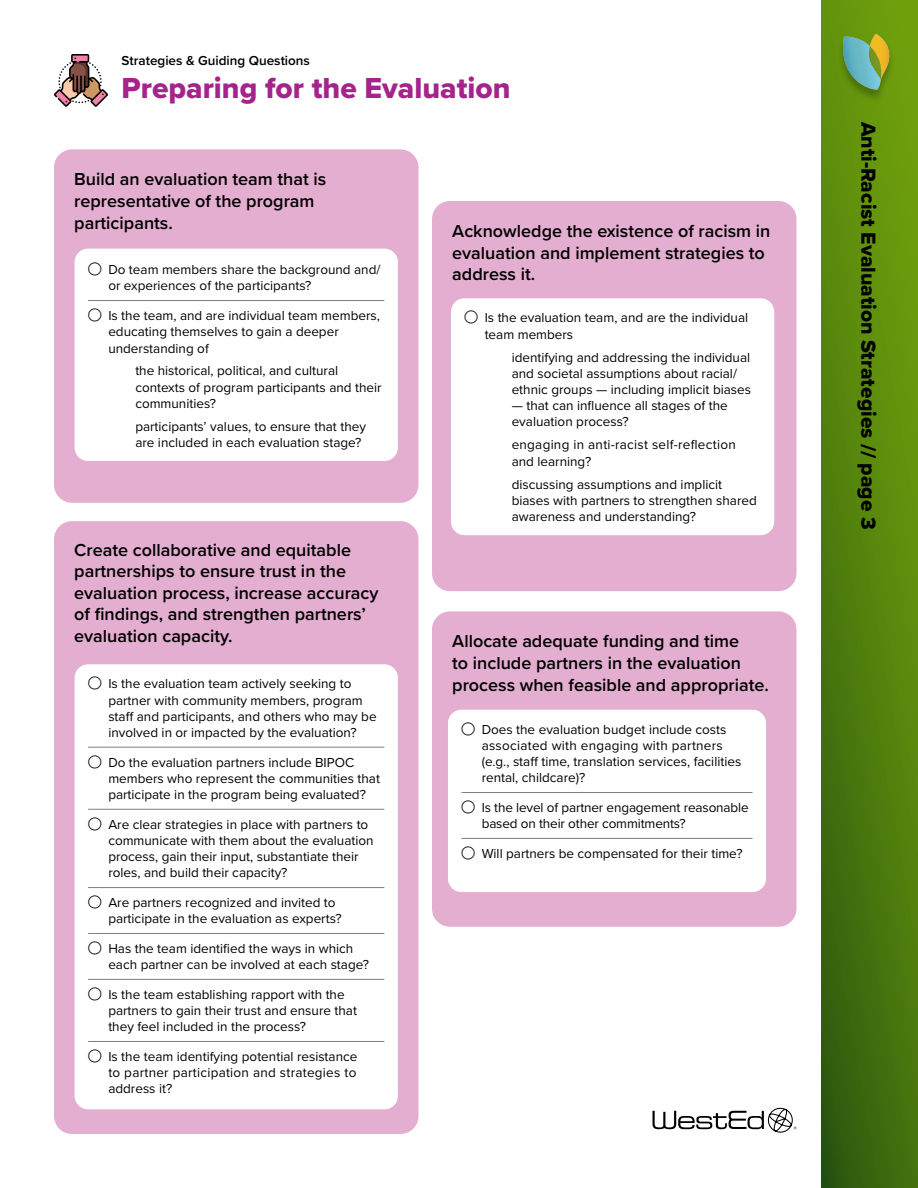
<style>
.page{position:relative;width:918px;height:1188px;background:#fff}
.page>*{position:absolute;margin:0;border:0;box-sizing:border-box;transform-origin:0 0}
.t1{font:30px "Proxima Nova Extrabld";color:#a5238a}
.t2{font:21px "Proxima Nova Extrabld";color:#000101}
.t3{font:600 18px/21.6px "Proxima Nova";color:#000}
.t4{font:13.5px/16.2px "Proxima Nova";color:#000}
.t5{font:13.5px/16.2px "Proxima Nova";letter-spacing:.02em;color:#000}
.t6{font:600 13.5px "Proxima Nova";color:#000}
</style>
<div class="page">
<svg style="left:652px;top:1108px;width:144px;height:25px"></svg>
<svg style="left:822px;top:0;width:96px;height:1188px;background:#51800d"></svg>
<div style="left:837px;top:35px;width:59px;height:68px;background:#000;opacity:.25"></div>
<svg style="left:841px;top:34px;width:50px;height:56px;background:#7aa663"></svg>
<svg style="left:54px;top:54px;width:54px;height:53px"></svg>
<div style="left:54px;top:149px;width:364px;height:354px;background:#e4aed0;border-radius:18px"></div>
<div style="left:75px;top:249px;width:323px;height:212px;background:#fff;border-radius:14px"></div>
<hr style="left:88px;top:300px;width:296px;height:1px;background:#7d7e82">
<div style="left:54px;top:521px;width:364px;height:613px;background:#e4aed0;border-radius:18px"></div>
<div style="left:75px;top:664px;width:323px;height:445px;background:#fff;border-radius:14px"></div>
<hr style="left:88px;top:747px;width:296px;height:1px;background:#7d7e82">
<hr style="left:88px;top:809px;width:296px;height:1px;background:#7d7e82">
<hr style="left:88px;top:887px;width:296px;height:1px;background:#7d7e82">
<hr style="left:88px;top:933px;width:296px;height:1px;background:#7d7e82">
<hr style="left:88px;top:979px;width:296px;height:1px;background:#7d7e82">
<hr style="left:88px;top:1041px;width:296px;height:1px;background:#7d7e82">
<div style="left:432px;top:201px;width:364px;height:390px;background:#e4aed0;border-radius:18px"></div>
<div style="left:451px;top:298px;width:323px;height:237px;background:#fff;border-radius:14px"></div>
<div style="left:432px;top:611px;width:364px;height:316px;background:#e4aed0;border-radius:18px"></div>
<div style="left:448px;top:710px;width:318px;height:182px;background:#fff;border-radius:14px"></div>
<hr style="left:461px;top:792px;width:292px;height:1px;background:#7d7e82">
<hr style="left:461px;top:838px;width:292px;height:1px;background:#7d7e82">
<p class="t6" style="left:122px;top:50px;width:190px">Strategies &amp; Guiding Questions</p>
<h2 class="t1" style="left:122px;top:66px;width:391px">Preparing for the Evaluation</h2>
<h3 class="t3" style="left:74px;top:168px;width:254px">Build an evaluation team that is representative of the program participants.</h3>
<p class="t4" style="left:108px;top:261px;width:274px;text-indent:-20px">• Do team members share the background and/ or experiences of the participants?</p>
<p class="t4" style="left:108px;top:307px;width:273px;text-indent:-20px">• Is the team, and are individual team members, educating themselves to gain a deeper understanding of</p>
<p class="t4" style="left:135px;top:362px;width:248px">the historical, political, and cultural contexts of program participants and their communities?</p>
<p class="t4" style="left:135px;top:418px;width:232px">participants’ values, to ensure that they are included in each evaluation stage?</p>
<h3 class="t3" style="left:74px;top:538px;width:306px">Create collaborative and equitable partnerships to ensure trust in the evaluation process, increase accuracy of findings, and strengthen partners’ evaluation capacity.</h3>
<p class="t4" style="left:108px;top:675px;width:270px;text-indent:-20px">• Is the evaluation team actively seeking to partner with community members, program staff and participants, and others who may be involved in or impacted by the evaluation?</p>
<p class="t4" style="left:108px;top:754px;width:273px;text-indent:-20px">• Do the evaluation partners include BIPOC members who represent the communities that participate in the program being evaluated?</p>
<p class="t4" style="left:108px;top:816px;width:267px;text-indent:-20px">• Are clear strategies in place with partners to communicate with them about the evaluation process, gain their input, substantiate their roles, and build their capacity?</p>
<p class="t4" style="left:108px;top:894px;width:235px;text-indent:-20px">• Are partners recognized and invited to participate in the evaluation as experts?</p>
<p class="t4" style="left:108px;top:940px;width:262px;text-indent:-20px">• Has the team identified the ways in which each partner can be involved at each stage?</p>
<p class="t4" style="left:108px;top:986px;width:250px;text-indent:-20px">• Is the team establishing rapport with the partners to gain their trust and ensure that they feel included in the process?</p>
<p class="t4" style="left:108px;top:1048px;width:251px;text-align:justify;text-indent:-20px">• Is the team identifying potential resistance to partner participation and strategies to address it?</p>
<h3 class="t3" style="left:452px;top:220px;width:320px">Acknowledge the existence of racism in evaluation and implement strategies to address it.</h3>
<p class="t4" style="left:485px;top:309px;width:265px;text-indent:-20px">• Is the evaluation team, and are the individual team members</p>
<p class="t4" style="left:512px;top:348px;width:241px">identifying and addressing the individual and societal assumptions about racial/ ethnic groups — including implicit biases</p>
<p class="t4" style="left:512px;top:397px;width:218px">— that can influence all stages of the evaluation process?</p>
<p class="t5" style="left:512px;top:436px;width:226px">engaging in anti-racist self-reflection and learning?</p>
<p class="t4" style="left:512px;top:475px;width:247px">discussing assumptions and implicit biases with partners to strengthen shared awareness and understanding?</p>
<h3 class="t3" style="left:452px;top:630px;width:318px">Allocate adequate funding and time<br>to include partners in the evaluation process when feasible and appropriate.</h3>
<p class="t4" style="left:482px;top:721px;width:261px;text-indent:-20px">• Does the evaluation budget include costs associated with engaging with partners (e.g., staff time, translation services, facilities rental, childcare)?</p>
<p class="t4" style="left:482px;top:799px;width:268px;text-indent:-20px">• Is the level of partner engagement reasonable based on their other commitments?</p>
<p class="t4" style="left:461px;top:845px;width:283px">• Will partners be compensated for their time?</p>
<h2 class="t2" style="left:884px;top:122px;width:409px;rotate:90deg">Anti-Racist Evaluation Strategies // page 3</h2>
</div>
